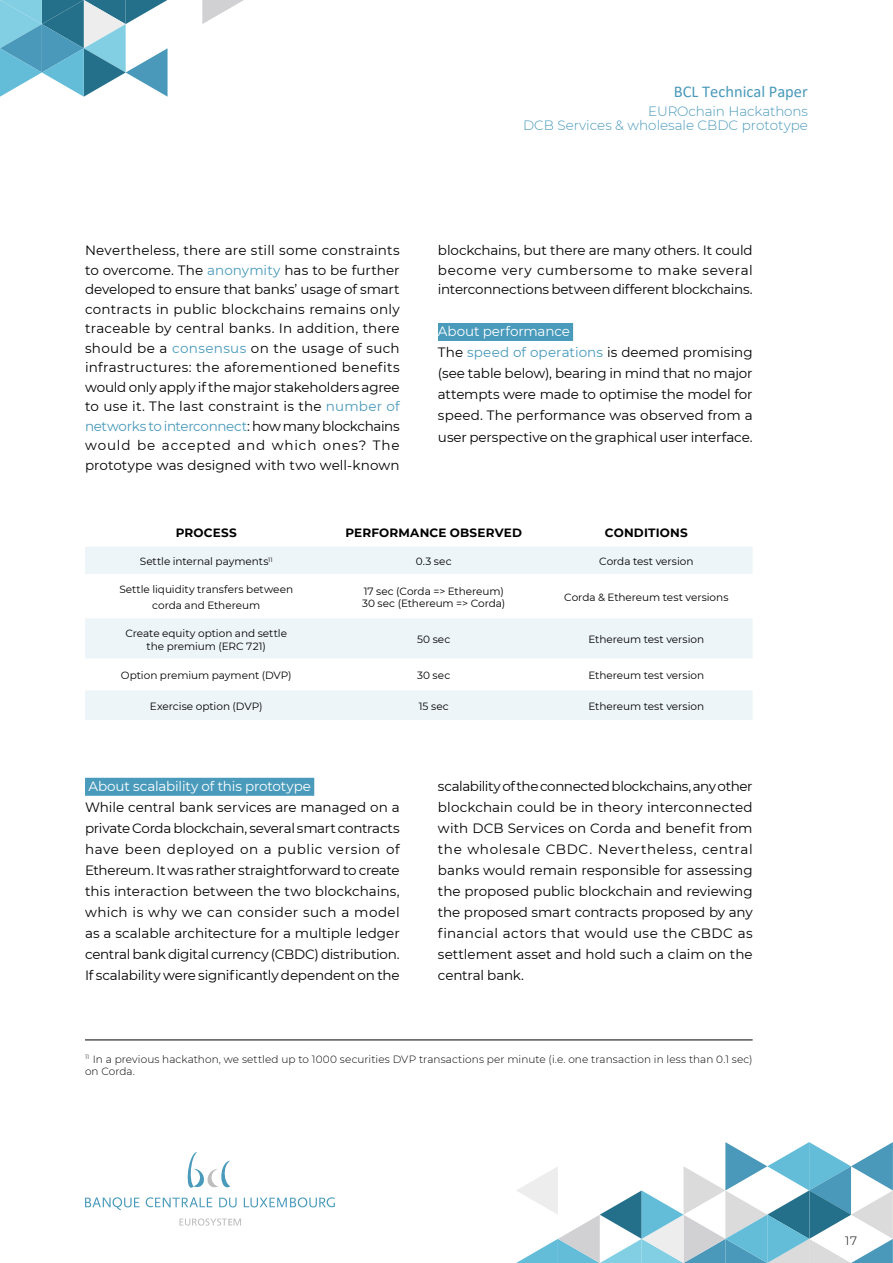
<style>
.page{position:relative;width:893px;height:1263px;background:#fff}
.page>*{position:absolute;margin:0;border:0;box-sizing:border-box;transform-origin:0 0}
.t1{font:16.5px "Calibri";color:#4a99ba}
.t2{font:13.5px/21px "Montserrat";letter-spacing:-.005em;color:#000;text-align:justify}
.t3{font:300 13.5px/14.4px "Montserrat";color:#4a99ba;text-align:right}
.t4{font:13.5px "Montserrat";letter-spacing:-.01em;color:#fff}
.t5{font:700 12px "Montserrat";letter-spacing:.015em;color:#000}
.t6{font:300 12px "Montserrat";color:#000}
.t7{font:10.5px/12.6px "Montserrat";letter-spacing:-.005em;color:#000;text-align:center}
.t8{font:300 10.5px/12.6px "Montserrat";letter-spacing:.01em;color:#000}
.s1{color:#499abb}
.s2{color:#fff}
</style>
<div class="page">
<svg style="left:0;top:0;width:168px;height:97px"></svg>
<svg style="left:202px;top:0;width:42px;height:24px"></svg>
<svg style="left:516px;top:1142px;width:377px;height:121px"></svg>
<svg style="left:85px;top:547px;width:668px;height:173px;fill:#eef5f9"></svg>
<svg style="left:85px;top:574px;width:668px;height:44px"></svg>
<div style="left:85px;top:778px;width:229px;height:18px;background:#499abb"></div>
<div style="left:438px;top:323px;width:135px;height:18px;background:#499abb"></div>
<hr style="left:85px;top:1040px;width:668px;height:1px;background:#000">
<svg style="left:187px;top:1152px;width:43px;height:36px"></svg>
<svg style="left:85px;top:1197px;width:55px;height:13px"></svg>
<svg style="left:146px;top:1197px;width:66px;height:10px"></svg>
<svg style="left:219px;top:1197px;width:18px;height:10px"></svg>
<svg style="left:244px;top:1197px;width:91px;height:10px"></svg>
<svg style="left:179px;top:1218px;width:62px;height:7px"></svg>
<p class="t1" style="left:674px;top:80px;width:136px">BCL Technical Paper</p>
<p class="t3" style="left:523px;top:103px;width:286px">EUROchain Hackathons<br>DCB Services &amp; wholesale CBDC prototype</p>
<p class="t2" style="left:85px;top:240px;width:316px;line-height:19.5px">Nevertheless, there are still some constraints to overcome. The <span class="s1">anonymity</span> has to be further developed to ensure that banks’ usage of smart contracts in public blockchains remains only traceable by central banks. In addition, there should be a <span class="s1">consensus</span> on the usage of such infrastructures: the aforementioned benefits would only apply if the major stakeholders agree to use it. The last constraint is the <span class="s1">number of networks to interconnect</span>: how many blockchains would be accepted and which ones? The prototype was designed with two well-known</p>
<p class="t2" style="left:438px;top:240px;width:316px;line-height:19.5px">blockchains, but there are many others. It could become very cumbersome to make several interconnections between different blockchains.</p>
<p class="t2" style="left:438px;top:321px;width:316px;text-align:left"><span class="s2">About performance<br></span>The <span class="s1">speed of operations</span> is deemed promising (see table below), bearing in mind that no major attempts were made to optimise the model for speed. The performance was observed from a user perspective on the graphical user interface.</p>
<p class="t5" style="left:176px;top:524px;width:62px">PROCESS</p>
<p class="t5" style="left:345px;top:524px;width:178px">PERFORMANCE OBSERVED</p>
<p class="t5" style="left:605px;top:524px;width:84px">CONDITIONS</p>
<p class="t7" style="left:140px;top:555px;width:134px">Settle internal payments<sup>11</sup></p>
<p class="t7" style="left:416px;top:555px;width:37px">0.3 sec</p>
<p class="t7" style="left:599px;top:555px;width:96px">Corda test version</p>
<p class="t7" style="left:119px;top:581px;width:175px;line-height:16.5px">Settle liquidity transfers between corda and Ethereum</p>
<p class="t7" style="left:362px;top:584px;width:145px;text-align:left">17 sec (Corda =&gt; Ethereum)<br>30 sec (Ethereum =&gt; Corda)</p>
<p class="t7" style="left:564px;top:591px;width:166px">Corda &amp; Ethereum test versions</p>
<p class="t7" style="left:125px;top:627px;width:163px">Create equity option and settle the premium (ERC 721)</p>
<p class="t7" style="left:417px;top:633px;width:35px">50 sec</p>
<p class="t7" style="left:588px;top:633px;width:117px">Ethereum test version</p>
<p class="t7" style="left:121px;top:669px;width:172px">Option premium payment (DVP)</p>
<p class="t7" style="left:417px;top:669px;width:35px">30 sec</p>
<p class="t7" style="left:588px;top:669px;width:117px">Ethereum test version</p>
<p class="t7" style="left:150px;top:700px;width:114px">Exercise option (DVP)</p>
<p class="t7" style="left:419px;top:700px;width:31px">15 sec</p>
<p class="t7" style="left:588px;top:700px;width:117px">Ethereum test version</p>
<p class="t4" style="left:88px;top:777px;width:224px">About scalability of this prototype</p>
<p class="t2" style="left:85px;top:796px;width:316px">While central bank services are managed on a private Corda blockchain, several smart contracts have been deployed on a public version of Ethereum. It was rather straightforward to create this interaction between the two blockchains, which is why we can consider such a model as a scalable architecture for a multiple ledger central bank digital currency (CBDC) distribution.<br>If scalability were significantly dependent on the</p>
<p class="t2" style="left:438px;top:775px;width:316px">scalability of the connected blockchains, any other blockchain could be in theory interconnected with DCB Services on Corda and benefit from the wholesale CBDC. Nevertheless, central banks would remain responsible for assessing the proposed public blockchain and reviewing the proposed smart contracts proposed by any financial actors that would use the CBDC as settlement asset and hold such a claim on the central bank.</p>
<p class="t8" style="left:85px;top:1052px;width:669px"><sup>11</sup> In a previous hackathon, we settled up to 1000 securities DVP transactions per minute (i.e. one transaction in less than 0.1 sec) on Corda.</p>
<p class="t6" style="left:845px;top:1232px;width:13px">17</p>
</div>
